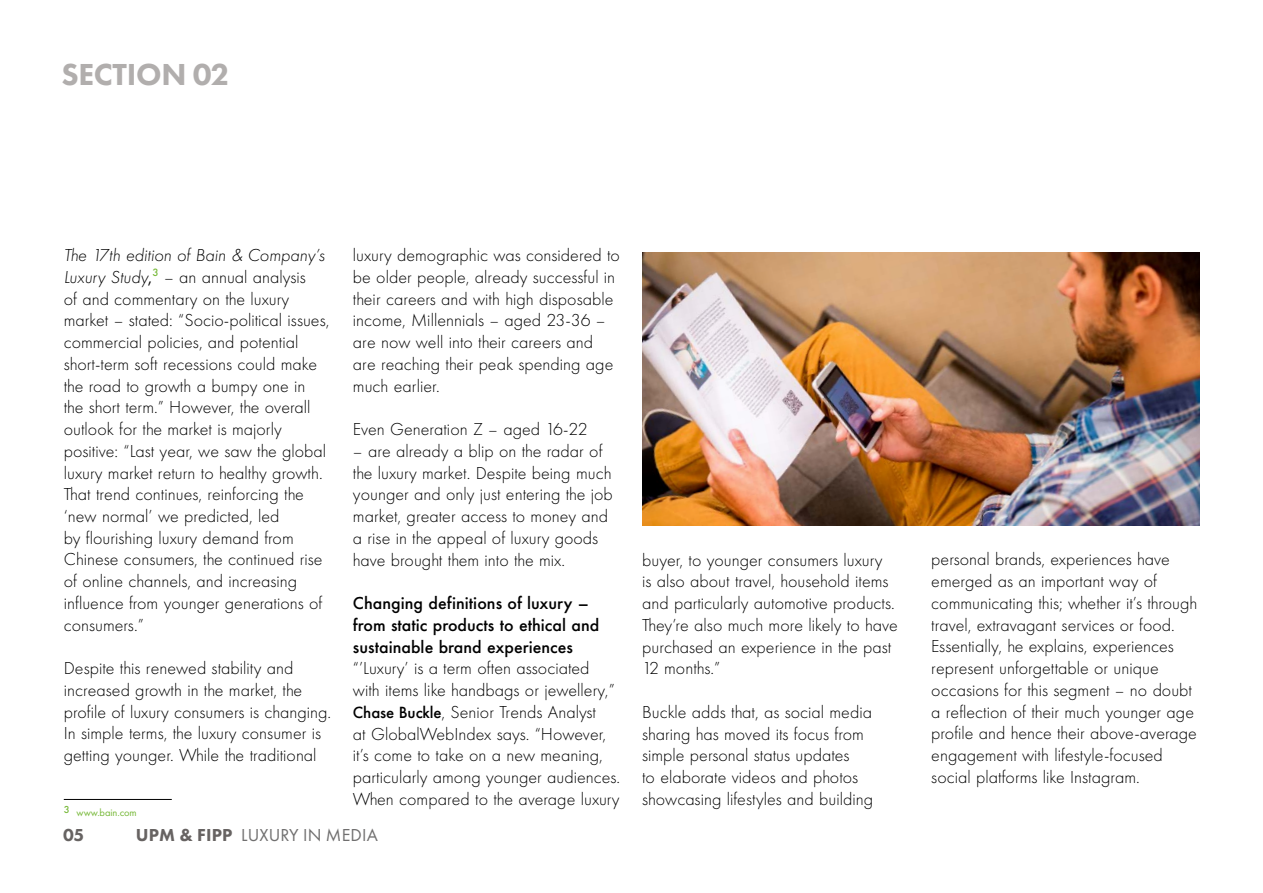
<style>
.page{position:relative;width:1263px;height:893px;background:#fff}
.page>*{position:absolute;margin:0;border:0;box-sizing:border-box;transform-origin:0 0}
.t1{font:800 31.5px "Futura PT";letter-spacing:-.01em;color:#b1aead}
.t2{font:300 18px/21.8px "Futura PT";color:#000}
.t3{font:500 18px/21.8px "Futura PT";color:#000}
.t4{font:18px "Futura PT";letter-spacing:.01em;color:#706f6f}
.t5{font:800 18px "Futura PT";color:#676362}
.t6{font:10.5px "Futura PT";letter-spacing:-.01em;color:#76b837}
.s1{font-style:italic}
.s2{font-weight:400}
.s3{font-weight:500;font-size:16.8px}
.s4{font-weight:800;color:#676362}
</style>
<div class="page">
<hr style="left:64px;top:799px;width:108px;height:1px;background:#000">
<img style="left:642px;top:252px;width:557px;height:273px">
<h1 class="t1" style="left:61px;top:55px;width:170px">SECTION 02</h1>
<p class="t2" style="left:64px;top:244px;width:267px"><span class="s1">The 17th edition of Bain &amp; Company’s Luxury Study</span><span class="s2">,</span><sup>3</sup> – an annual analysis<br>of and commentary on the luxury market – stated: “Socio-political issues, commercial policies, and potential short-term soft recessions could make the road to growth a bumpy one in the short term.” However, the overall outlook for the market is majorly positive: “Last year, we saw the global luxury market return to healthy growth.<br>That trend continues, reinforcing the ‘new normal’ we predicted, led<br>by flourishing luxury demand from Chinese consumers, the continued rise of online channels, and increasing influence from younger generations of consumers.”</p>
<p class="t2" style="left:64px;top:657px;width:269px">Despite this renewed stability and increased growth in the market, the profile of luxury consumers is changing.<br>In simple terms, the luxury consumer is getting younger. While the traditional</p>
<p class="t6" style="left:64px;top:806px;width:74px"><sup>3</sup> www.bain.com</p>
<p class="t2" style="left:353px;top:244px;width:268px">luxury demographic was considered to be older people, already successful in their careers and with high disposable income, Millennials – aged 23-36 – are now well into their careers and are reaching their peak spending age much earlier.</p>
<p class="t2" style="left:353px;top:418px;width:236px">Even Generation Z – aged 16-22</p>
<p class="t2" style="left:353px;top:440px;width:261px">– are already a blip on the radar of the luxury market. Despite being much younger and only just entering the job market, greater access to money and a rise in the appeal of luxury goods have brought them into the mix.</p>
<p class="t3" style="left:353px;top:592px;width:248px">Changing definitions of luxury – from static products to ethical and sustainable brand experiences</p>
<p class="t2" style="left:353px;top:657px;width:269px">“’Luxury’ is a term often associated with items like handbags or jewellery,” <span class="s3">Chase Buckle</span>, Senior Trends Analyst<br>at GlobalWebIndex says. “However, it’s come to take on a new meaning, particularly among younger audiences.<br>When compared to the average luxury</p>
<p class="t5" style="left:63px;top:824px;width:23px">05</p>
<p class="t4" style="left:136px;top:825px;width:244px"><span class="s4">UPM &amp; FIPP</span> LUXURY IN MEDIA</p>
<p class="t2" style="left:642px;top:549px;width:257px">buyer, to younger consumers luxury<br>is also about travel, household items and particularly automotive products.<br>They’re also much more likely to have purchased an experience in the past<br>12 months.”</p>
<p class="t2" style="left:642px;top:701px;width:232px">Buckle adds that, as social media sharing has moved its focus from simple personal status updates<br>to elaborate videos and photos showcasing lifestyles and building</p>
<p class="t2" style="left:931px;top:549px;width:268px">personal brands, experiences have emerged as an important way of communicating this; whether it’s through travel, extravagant services or food.<br>Essentially, he explains, experiences represent unforgettable or unique occasions for this segment – no doubt a reflection of their much younger age profile and hence their above-average engagement with lifestyle-focused social platforms like Instagram.</p>
</div>
